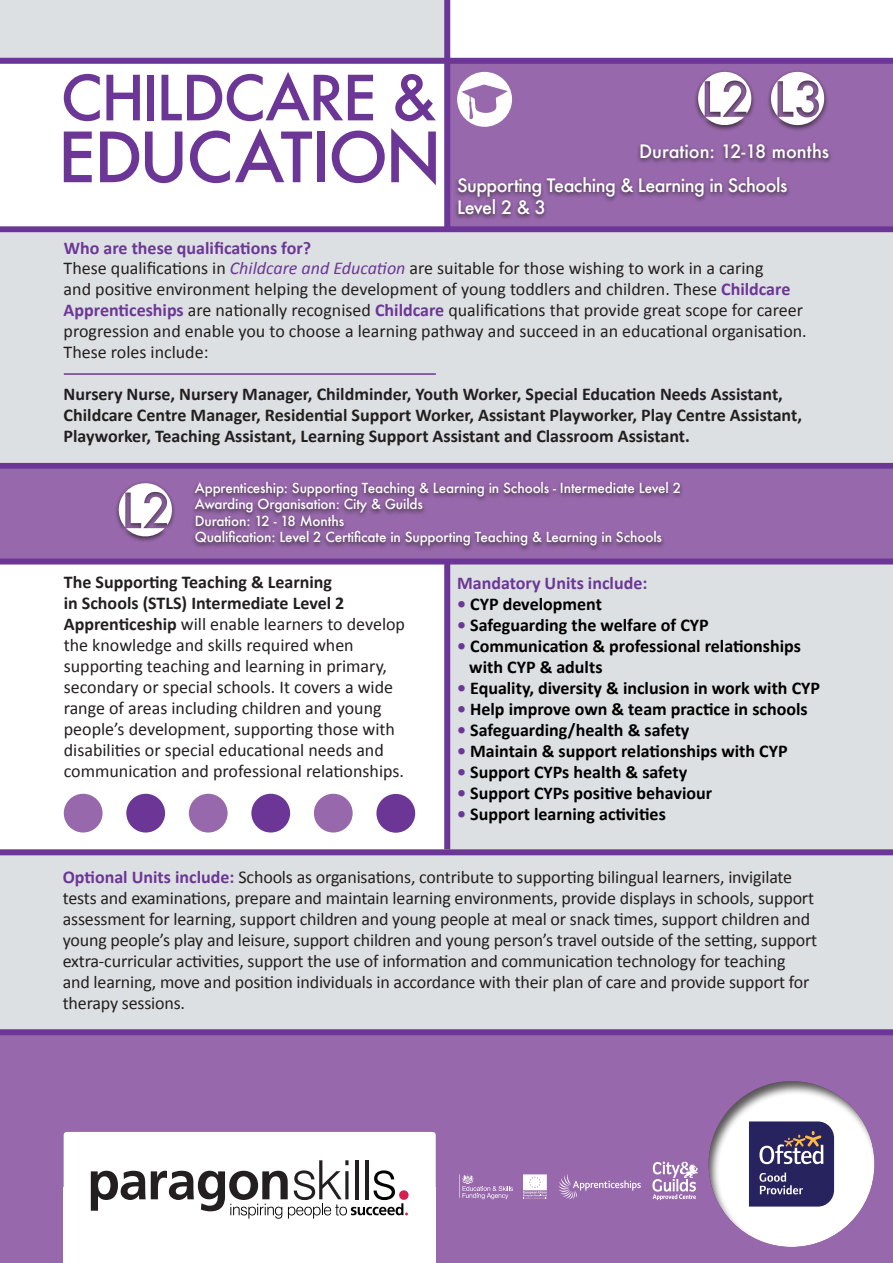
<style>
.page{position:relative;width:893px;height:1263px;background:#fff}
.page>*{position:absolute;margin:0;border:0;box-sizing:border-box;transform-origin:0 0}
.t1{font:18px/21px "Calibri";letter-spacing:-.01em;color:#231f20}
.t2{font:700 18px "Calibri";color:#000001}
.t3{font:700 18px/21px "Calibri";color:#231f20}
.t4{font:700 18px "Calibri";color:#6c3696}
.t5{font:500 18px "Futura";letter-spacing:-.03em;color:#fff}
.t6{font:500 18px "Futura";color:#fff}
.t7{font:500 13.5px "Futura";letter-spacing:-.01em;color:#fff}
.s1{font-style:italic;color:#6c3696}
.s2{font-weight:700;color:#6c3696}
.s3{font-weight:700}
.s4{color:#6c3696}
</style>
<div class="page">
<div style="left:0;top:1032px;width:893px;height:231px;background:#9868ac"></div>
<div style="left:446px;top:62px;width:447px;height:167px;background:#9868ac"></div>
<div style="left:0;top:469px;width:893px;height:92px;background:#9868ac"></div>
<div style="left:0;top:0;width:447px;height:61px;background:#dde0e2"></div>
<div style="left:0;top:234px;width:893px;height:232px;background:#dde0e2"></div>
<div style="left:446px;top:561px;width:447px;height:294px;background:#dde0e2"></div>
<div style="left:0;top:852px;width:893px;height:180px;background:#dde0e2"></div>
<div style="left:636px;top:141px;width:197px;height:24px;background:#231f20;opacity:.75"></div>
<div style="left:191px;top:480px;width:493px;height:72px;background:#231f20;opacity:.75"></div>
<hr style="left:64px;top:373px;width:372px;height:2px;background:#6c3696">
<div style="left:454px;top:175px;width:337px;height:46px;background:#231f20;opacity:.75"></div>
<svg style="left:64px;top:74px;width:36px;height:47px"></svg>
<svg style="left:106px;top:75px;width:34px;height:45px"></svg>
<div style="left:147px;top:75px;width:7px;height:45px;background:#6c3696"></div>
<svg style="left:161px;top:72px;width:212px;height:49px"></svg>
<svg style="left:395px;top:74px;width:41px;height:47px"></svg>
<svg style="left:64px;top:132px;width:28px;height:50px"></svg>
<svg style="left:100px;top:132px;width:39px;height:50px"></svg>
<svg style="left:145px;top:132px;width:37px;height:51px"></svg>
<svg style="left:190px;top:128px;width:122px;height:55px"></svg>
<div style="left:317px;top:132px;width:8px;height:50px;background:#6c3696"></div>
<svg style="left:332px;top:131px;width:53px;height:52px"></svg>
<svg style="left:391px;top:128px;width:45px;height:57px"></svg>
<div style="left:693px;top:69px;width:63px;height:63px;background:#231f20;opacity:.75"></div>
<svg style="left:698px;top:72px;width:53px;height:56px"></svg>
<div style="left:766px;top:69px;width:63px;height:63px;background:#231f20;opacity:.75"></div>
<svg style="left:771px;top:72px;width:53px;height:53px;background:#c7b7cd"></svg>
<svg style="left:457px;top:72px;width:55px;height:55px"></svg>
<div style="left:114px;top:481px;width:63px;height:62px;background:#231f20;opacity:.75"></div>
<svg style="left:119px;top:483px;width:53px;height:56px"></svg>
<div style="left:64px;top:794px;width:39px;height:38px;background:#9868ac;border-radius:50%"></div>
<div style="left:126px;top:794px;width:39px;height:38px;background:#6c3696;border-radius:50%"></div>
<div style="left:189px;top:794px;width:39px;height:38px;background:#9868ac;border-radius:50%"></div>
<div style="left:251px;top:794px;width:39px;height:38px;background:#6c3696;border-radius:50%"></div>
<div style="left:314px;top:794px;width:39px;height:38px;background:#9868ac;border-radius:50%"></div>
<div style="left:376px;top:794px;width:39px;height:39px;background:#6c3696;border-radius:50%"></div>
<div style="left:0;top:226px;width:893px;height:6px;background:#6c3696"></div>
<div style="left:444px;top:0;width:6px;height:229px;background:#6c3696"></div>
<div style="left:0;top:58px;width:893px;height:6px;background:#6c3696"></div>
<div style="left:0;top:463px;width:893px;height:6px;background:#6c3696"></div>
<div style="left:0;top:558px;width:893px;height:6px;background:#6c3696"></div>
<div style="left:444px;top:561px;width:6px;height:288px;background:#6c3696"></div>
<div style="left:0;top:849px;width:893px;height:6px;background:#6c3696"></div>
<div style="left:0;top:1029px;width:893px;height:6px;background:#6c3696"></div>
<div style="left:64px;top:1187px;width:372px;height:76px;background:#fff"></div>
<div style="left:64px;top:1132px;width:372px;height:89px;background:#fff;border-radius:3px"></div>
<svg style="left:91px;top:1160px;width:317px;height:59px"></svg>
<svg style="left:459px;top:1174px;width:54px;height:25px"></svg>
<svg style="left:523px;top:1174px;width:24px;height:25px"></svg>
<svg style="left:558px;top:1174px;width:83px;height:25px"></svg>
<svg style="left:652px;top:1161px;width:46px;height:39px"></svg>
<div style="left:707px;top:1080px;width:170px;height:169px;background:#231f20;opacity:.75"></div>
<p class="t6" style="left:639px;top:139px;width:192px">Duration: 12-18 months</p>
<p class="t5" style="left:457px;top:173px;width:332px">Supporting Teaching &amp; Learning in Schools</p>
<p class="t5" style="left:457px;top:195px;width:90px">Level 2 &amp; 3</p>
<p class="t4" style="left:64px;top:236px;width:249px">Who are these qualifications for?</p>
<p class="t1" style="left:64px;top:257px;width:745px">These qualifications in <span class="s1">Childcare and Education</span> are suitable for those wishing to work in a caring<br>and positive environment helping the development of young toddlers and children. These <span class="s2">Childcare Apprenticeships</span> are nationally recognised <span class="s2">Childcare</span> qualifications that provide great scope for career progression and enable you to choose a learning pathway and succeed in an educational organisation.<br>These roles include:</p>
<p class="t3" style="left:64px;top:383px;width:740px">Nursery Nurse, Nursery Manager, Childminder, Youth Worker, Special Education Needs Assistant,<br>Childcare Centre Manager, Residential Support Worker, Assistant Playworker, Play Centre Assistant,<br>Playworker, Teaching Assistant, Learning Support Assistant and Classroom Assistant.</p>
<p class="t7" style="left:195px;top:479px;width:488px">Apprenticeship: Supporting Teaching &amp; Learning in Schools - Intermediate Level 2</p>
<p class="t7" style="left:195px;top:495px;width:230px">Awarding Organisation: City &amp; Guilds</p>
<p class="t7" style="left:195px;top:511px;width:151px">Duration: 12 - 18 Months</p>
<p class="t7" style="left:195px;top:528px;width:469px">Qualification: Level 2 Certificate in Supporting Teaching &amp; Learning in Schools</p>
<p class="t1" style="left:64px;top:572px;width:343px"><span class="s3">The Supporting Teaching &amp; Learning<br>in Schools (STLS) Intermediate Level 2<br>Apprenticeship</span> will enable learners to develop the knowledge and skills required when supporting teaching and learning in primary, secondary or special schools. It covers a wide range of areas including children and young people’s development, supporting those with disabilities or special educational needs and communication and professional relationships.</p>
<p class="t4" style="left:457px;top:572px;width:192px">Mandatory Units include:</p>
<p class="t2" style="left:457px;top:593px;width:146px"><span class="s4">•</span> CYP development</p>
<p class="t2" style="left:457px;top:614px;width:253px"><span class="s4">•</span> Safeguarding the welfare of CYP</p>
<p class="t2" style="left:457px;top:635px;width:345px"><span class="s4">•</span> Communication &amp; professional relationships</p>
<p class="t2" style="left:469px;top:656px;width:135px">with CYP &amp; adults</p>
<p class="t2" style="left:457px;top:677px;width:365px"><span class="s4">•</span> Equality, diversity &amp; inclusion in work with CYP</p>
<p class="t2" style="left:457px;top:698px;width:352px"><span class="s4">•</span> Help improve own &amp; team practice in schools</p>
<p class="t2" style="left:457px;top:719px;width:234px"><span class="s4">•</span> Safeguarding/health &amp; safety</p>
<p class="t2" style="left:457px;top:740px;width:332px"><span class="s4">•</span> Maintain &amp; support relationships with CYP</p>
<p class="t2" style="left:457px;top:761px;width:232px"><span class="s4">•</span> Support CYPs health &amp; safety</p>
<p class="t2" style="left:457px;top:782px;width:257px"><span class="s4">•</span> Support CYPs positive behaviour</p>
<p class="t2" style="left:457px;top:803px;width:210px"><span class="s4">•</span> Support learning activities</p>
<p class="t1" style="left:63px;top:866px;width:756px"><span class="s2">Optional Units include:</span> Schools as organisations, contribute to supporting bilingual learners, invigilate tests and examinations, prepare and maintain learning environments, provide displays in schools, support assessment for learning, support children and young people at meal or snack times, support children and young people’s play and leisure, support children and young person’s travel outside of the setting, support extra-curricular activities, support the use of information and communication technology for teaching<br>and learning, move and position individuals in accordance with their plan of care and provide support for therapy sessions.</p>
</div>
